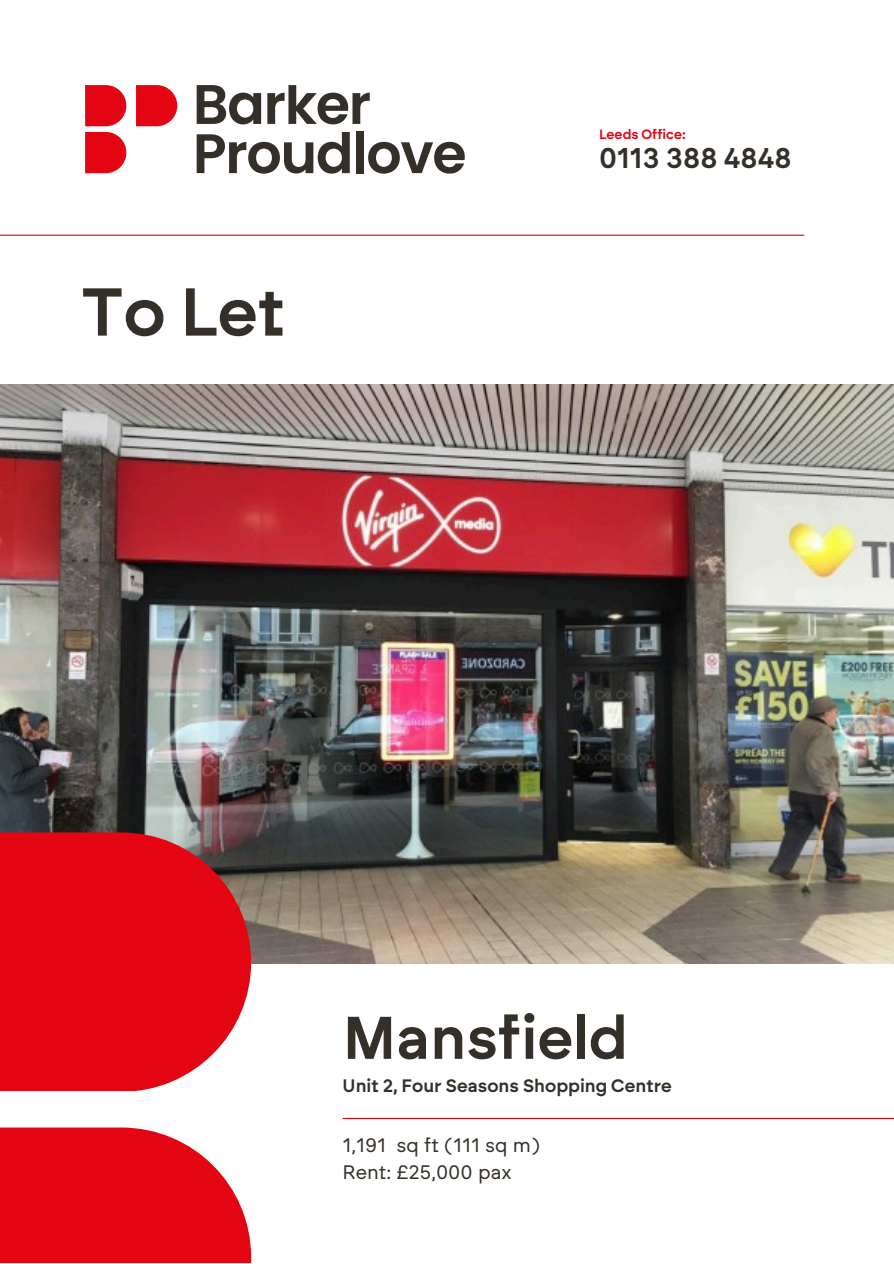
<style>
.page{position:relative;width:894px;height:1264px;background:#fff}
.page>*{position:absolute;margin:0;border:0;box-sizing:border-box;transform-origin:0 0}
.t1{font:600 67.5px "Brockmann";color:#352f29}
.t2{font:600 60px "Brockmann";color:#352f29}
.t3{font:600 28.5px "Brockmann";color:#352f29}
.t4{font:19.5px "Brockmann";color:#352f29}
.t5{font:600 18px "Brockmann";color:#352f29}
.t6{font:600 13.5px "Brockmann";color:#e30512}
</style>
<div class="page">
<img style="left:0;top:385px;width:893px;height:578px">
<svg style="left:0;top:832px;width:251px;height:259px;background:#dd1722"></svg>
<svg style="left:0;top:1127px;width:251px;height:136px;background:#e6202b"></svg>
<hr style="left:342px;top:1117px;width:551px;height:1px;background:#e30512">
<svg style="left:85px;top:132px;width:41px;height:41px;background:#e51e2a"></svg>
<svg style="left:85px;top:85px;width:41px;height:41px;background:#e51e2a"></svg>
<svg style="left:136px;top:85px;width:41px;height:41px;background:#e51e2a"></svg>
<svg style="left:196px;top:85px;width:65px;height:39px"></svg>
<svg style="left:267px;top:85px;width:102px;height:39px"></svg>
<svg style="left:196px;top:132px;width:153px;height:42px"></svg>
<div style="left:356px;top:132px;width:7px;height:41px;background:#352f29"></div>
<svg style="left:368px;top:142px;width:96px;height:32px"></svg>
<hr style="left:0;top:235px;width:804px;height:1px;background:#e30512">
<h1 class="t1" style="left:81px;top:271px;width:205px">To Let</h1>
<p class="t6" style="left:599px;top:126px;width:88px">Leeds Office:</p>
<p class="t3" style="left:599px;top:141px;width:194px">0113 388 4848</p>
<p class="t2" style="left:342px;top:1001px;width:286px">Mansfield</p>
<p class="t5" style="left:342px;top:1074px;width:330px">Unit 2, Four Seasons Shopping Centre</p>
<h2 class="t4" style="left:342px;top:1133px;width:198px">1,191 sq ft (111 sq m)</h2>
<h4 class="t4" style="left:342px;top:1160px;width:170px">Rent: £25,000 pax</h4>
</div>
